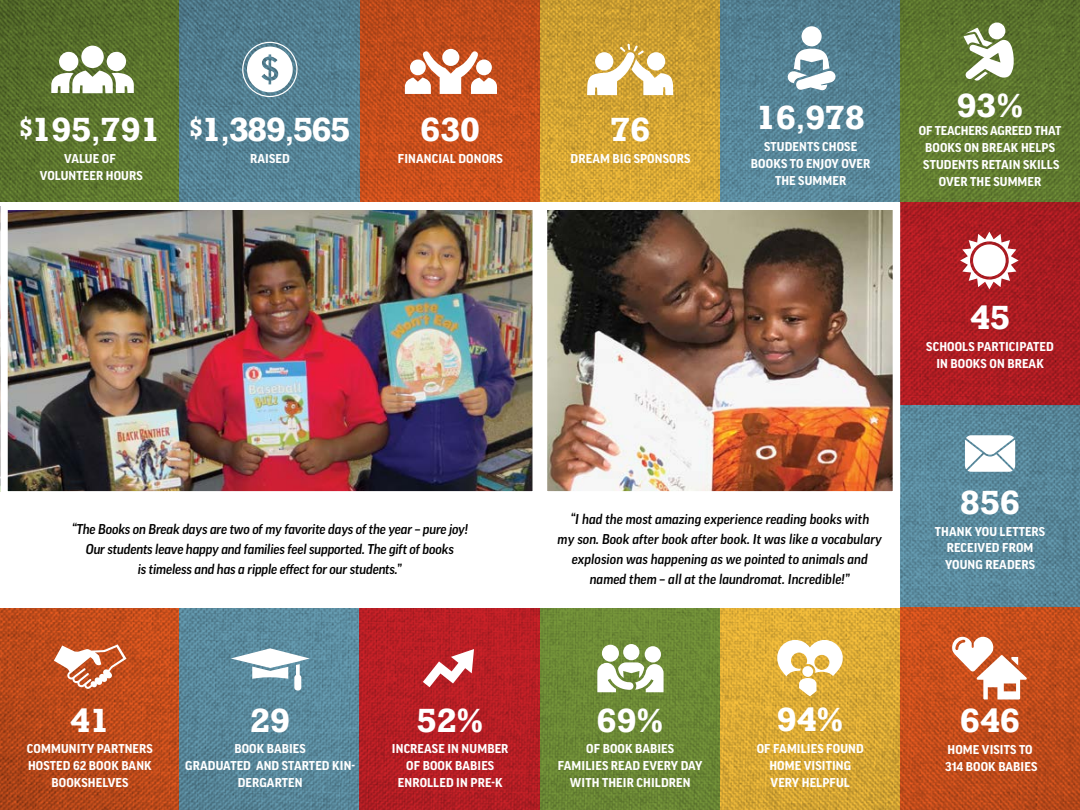
<style>
.page{position:relative;width:1080px;height:810px;background:#fff}
.page>*{position:absolute;margin:0;border:0;box-sizing:border-box;transform-origin:0 0}
.t1{font:700 31.5px "Rockwell";color:#fff}
.t2{font:italic 500 13.75px/20px "Good Pro";letter-spacing:-.005em;color:#000;text-align:center}
.t3{font:700 12.38px/16.9px "Good Pro";letter-spacing:.01em;color:#fff;text-align:center}
.s1{font-size:24.75px}
</style>
<div class="page">
<img style="left:0;top:0;width:1080px;height:810px">
<div style="left:541px;top:202px;width:359px;height:406px;background:#fff"></div>
<div style="left:0;top:202px;width:540px;height:406px;background:#fff"></div>
<img style="left:9px;top:211px;width:882px;height:279px">
<div style="left:540px;top:202px;width:360px;height:297px;border:8px solid #fff"></div>
<svg style="left:423px;top:649px;width:51px;height:38px"></svg>
<svg style="left:247px;top:47px;width:46px;height:45px"></svg>
<div style="left:242px;top:42px;width:56px;height:55px;border:1px solid #fff;border-radius:50%"></div>
<svg style="left:952px;top:637px;width:75px;height:63px"></svg>
<div style="left:623px;top:644px;width:16px;height:16px;background:#fff;border-radius:50%"></div>
<svg style="left:597px;top:662px;width:67px;height:30px"></svg>
<div style="left:602px;top:645px;width:17px;height:17px;background:#fff;border-radius:50%"></div>
<div style="left:645px;top:646px;width:16px;height:17px;background:#fff;border-radius:50%"></div>
<svg style="left:587px;top:44px;width:86px;height:51px"></svg>
<div style="left:59px;top:52px;width:19px;height:19px;background:#fff;border-radius:50%"></div>
<div style="left:107px;top:52px;width:19px;height:19px;background:#fff;border-radius:50%"></div>
<svg style="left:51px;top:71px;width:83px;height:22px"></svg>
<div style="left:81px;top:46px;width:23px;height:22px;background:#fff;border-radius:50%"></div>
<svg style="left:405px;top:50px;width:92px;height:44px"></svg>
<div style="left:410px;top:60px;width:16px;height:15px;background:#fff;border-radius:50%"></div>
<svg style="left:964px;top:28px;width:50px;height:54px"></svg>
<div style="left:988px;top:22px;width:17px;height:17px;background:#fff;border-radius:50%"></div>
<div style="left:802px;top:26px;width:20px;height:20px;background:#fff;border-radius:50%"></div>
<svg style="left:787px;top:49px;width:49px;height:42px"></svg>
<svg style="left:965px;top:435px;width:50px;height:37px"></svg>
<svg style="left:54px;top:644px;width:73px;height:45px"></svg>
<svg style="left:960px;top:232px;width:59px;height:57px"></svg>
<div style="left:973px;top:244px;width:33px;height:33px;background:#fff;border-radius:50%"></div>
<svg style="left:231px;top:648px;width:79px;height:43px"></svg>
<svg style="left:772px;top:640px;width:76px;height:56px"></svg>
<div style="left:0;top:202px;width:540px;height:297px;border:8px solid #fff"></div>
<h1 class="t1" style="left:20px;top:110px;width:142px"><sup>$</sup>195<span class="s1">,</span>791</h1>
<p class="t3" style="left:40px;top:151px;width:104px">VALUE OF<br>VOLUNTEER HOURS</p>
<h1 class="t1" style="left:190px;top:110px;width:162px"><sup>$</sup>1<span class="s1">,</span>389<span class="s1">,</span>565</h1>
<p class="t3" style="left:250px;top:151px;width:41px">RAISED</p>
<h1 class="t1" style="left:421px;top:110px;width:61px">630</h1>
<p class="t3" style="left:398px;top:151px;width:107px">FINANCIAL DONORS</p>
<p class="t2" style="left:72px;top:519px;width:398px">“The Books on Break days are two of my favorite days of the year – pure joy!<br>Our students leave happy and families feel supported. The gift of books<br>is timeless and has a ripple effect for our students.”</p>
<h1 class="t1" style="left:611px;top:110px;width:41px">76</h1>
<p class="t3" style="left:571px;top:151px;width:121px">DREAM BIG SPONSORS</p>
<h1 class="t1" style="left:756px;top:97px;width:110px">16<span class="s1">,</span>978</h1>
<p class="t3" style="left:751px;top:138px;width:121px">STUDENTS CHOSE<br>BOOKS TO ENJOY OVER<br>THE SUMMER</p>
<h1 class="t1" style="left:957px;top:85px;width:68px">93%</h1>
<p class="t3" style="left:919px;top:122px;width:144px">OF TEACHERS AGREED THAT<br>BOOKS ON BREAK HELPS<br>STUDENTS RETAIN SKILLS<br>OVER THE SUMMER</p>
<h1 class="t1" style="left:970px;top:298px;width:41px">45</h1>
<p class="t3" style="left:926px;top:338px;width:129px">SCHOOLS PARTICIPATED<br>IN BOOKS ON BREAK</p>
<p class="t2" style="left:558px;top:509px;width:326px">“I had the most amazing experience reading books with<br>my son. Book after book after book. It was like a vocabulary explosion was happening as we pointed to animals and named them – all at the laundromat. Incredible!”</p>
<h1 class="t1" style="left:960px;top:482px;width:61px">856</h1>
<p class="t3" style="left:935px;top:523px;width:112px">THANK YOU LETTERS<br>RECEIVED FROM<br>YOUNG READERS</p>
<h1 class="t1" style="left:70px;top:700px;width:41px">41</h1>
<p class="t3" style="left:27px;top:741px;width:127px">COMMUNITY PARTNERS<br>HOSTED 62 BOOK BANK<br>BOOKSHELVES</p>
<h1 class="t1" style="left:250px;top:700px;width:41px">29</h1>
<p class="t3" style="left:185px;top:741px;width:171px">BOOK BABIES<br>GRADUATED AND STARTED KIN-<br>DERGARTEN</p>
<h1 class="t1" style="left:417px;top:700px;width:68px">52%</h1>
<p class="t3" style="left:392px;top:741px;width:118px">INCREASE IN NUMBER<br>OF BOOK BABIES<br>ENROLLED IN PRE-K</p>
<h1 class="t1" style="left:597px;top:700px;width:68px">69%</h1>
<p class="t3" style="left:558px;top:741px;width:146px">OF BOOK BABIES<br>FAMILIES READ EVERY DAY<br>WITH THEIR CHILDREN</p>
<h1 class="t1" style="left:777px;top:700px;width:68px">94%</h1>
<p class="t3" style="left:757px;top:741px;width:108px">OF FAMILIES FOUND<br>HOME VISITING<br>VERY HELPFUL</p>
<h1 class="t1" style="left:960px;top:700px;width:61px">646</h1>
<p class="t3" style="left:945px;top:741px;width:94px;text-align:left">HOME VISITS TO<br>314 BOOK BABIES</p>
</div>
